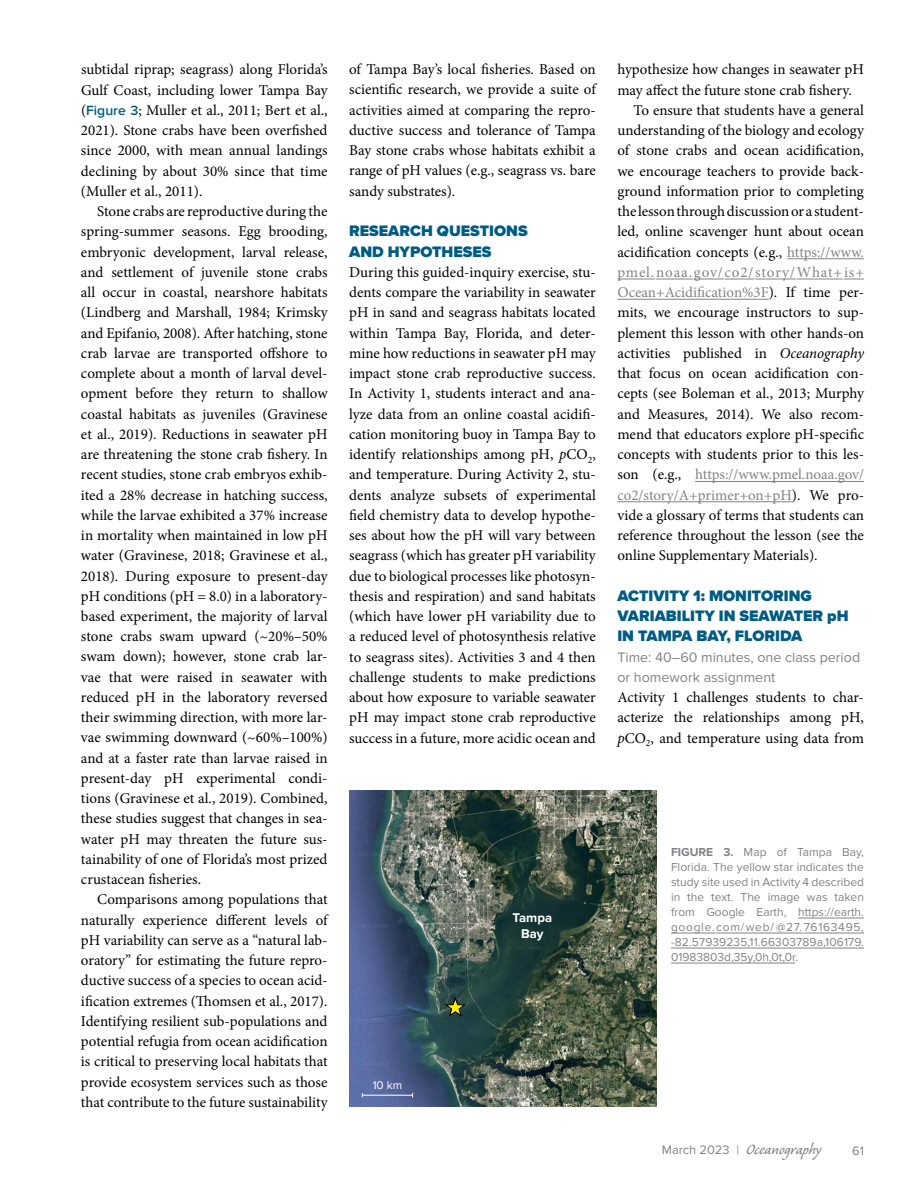
<style>
.page{position:relative;width:918px;height:1188px;background:#fff}
.page>*{position:absolute;margin:0;border:0;box-sizing:border-box;transform-origin:0 0}
.t1{font:18.75px "Caliban Std";color:#808285}
.t2{font:900 15.75px/20.2px "Proxima Nova";color:#005c83}
.t3{font:15px/20.2px "Minion Pro";color:#000;text-align:justify}
.t4{font:15px "Minion Pro";color:#808285}
.t5{font:15px "Minion Pro";letter-spacing:.055em;color:#808285}
.t6{font:14.25px/20.2px "Proxima Nova";color:#808285}
.t7{font:700 13.05px/16px "Proxima Nova";color:#fff;text-align:center}
.t8{font:12.75px "Proxima Nova";color:#808285}
.t9{font:12px/15px "Proxima Nova";letter-spacing:.01em;color:#808285;text-align:justify}
.t10{font:11.7px "Proxima Nova";color:#fff}
.s1{font-family:"Proxima Nova";font-weight:600;font-size:13.8px;color:#005c83}
.s2{font-style:italic}
.s3{color:#808285}
.s4{color:#000}
.s5{font-weight:700}
.s6{font-family:"Proxima Nova Regular 2";font-size:12.75px}
</style>
<div class="page">
<hr style="left:787px;top:258px;width:77px;height:1px;background:#808285">
<hr style="left:617px;top:279px;width:38px;height:1px;background:#808285">
<hr style="left:656px;top:279px;width:37px;height:1px;background:#808285">
<hr style="left:694px;top:279px;width:30px;height:1px;background:#808285">
<svg style="left:725px;top:279px;width:29px;height:1px"></svg>
<hr style="left:755px;top:279px;width:41px;height:1px;background:#808285">
<hr style="left:797px;top:279px;width:46px;height:1px;background:#808285">
<svg style="left:844px;top:279px;width:20px;height:1px"></svg>
<hr style="left:617px;top:299px;width:48px;height:1px;background:#808285">
<hr style="left:665px;top:299px;width:104px;height:1px;background:#808285">
<hr style="left:695px;top:481px;width:77px;height:1px;background:#808285">
<hr style="left:772px;top:481px;width:33px;height:1px;background:#808285">
<hr style="left:805px;top:481px;width:33px;height:1px;background:#808285">
<svg style="left:838px;top:481px;width:26px;height:1px"></svg>
<svg style="left:617px;top:501px;width:27px;height:1px"></svg>
<hr style="left:644px;top:501px;width:35px;height:1px;background:#808285">
<svg style="left:679px;top:501px;width:19px;height:1px"></svg>
<hr style="left:698px;top:501px;width:50px;height:1px;background:#808285">
<svg style="left:748px;top:501px;width:44px;height:1px"></svg>
<hr style="left:798px;top:918px;width:66px;height:1px;background:#808285">
<hr style="left:671px;top:933px;width:45px;height:1px;background:#808285">
<hr style="left:716px;top:933px;width:87px;height:1px;background:#808285">
<hr style="left:804px;top:933px;width:60px;height:1px;background:#808285">
<svg style="left:671px;top:948px;width:21px;height:1px"></svg>
<hr style="left:692px;top:948px;width:69px;height:1px;background:#808285">
<hr style="left:761px;top:948px;width:103px;height:1px;background:#808285">
<hr style="left:671px;top:963px;width:124px;height:1px;background:#808285">
<img style="left:349px;top:790px;width:307px;height:317px">
<svg style="left:444px;top:997px;width:23px;height:21px"></svg>
<hr style="left:362px;top:1095px;width:51px;height:1px;background:#fff">
<p class="t3" style="left:81px;top:59px;width:248px">subtidal riprap; seagrass) along Florida’s Gulf Coast, including lower Tampa Bay (<span class="s1">Figure 3</span>; Muller et al., 2011; Bert et al., 2021). Stone crabs have been overfished since 2000, with mean annual landings declining by about 30% since that time (Muller et al., 2011).</p>
<p class="t3" style="left:81px;top:201px;width:248px;text-indent:16px">Stone crabs are reproductive during the spring-summer seasons. Egg brooding, embryonic development, larval release, and settlement of juvenile stone crabs all occur in coastal, nearshore habitats (Lindberg and Marshall, 1984; Krimsky and Epifanio, 2008). After hatching, stone crab larvae are transported offshore to complete about a month of larval devel&shy;opment before they return to shallow coastal habitats as juveniles (Gravinese et al., 2019). Reductions in seawater pH are threatening the stone crab fishery. In recent studies, stone crab embryos exhib&shy;ited a 28% decrease in hatching success, while the larvae exhibited a 37% increase in mortality when maintained in low pH water (Gravinese, 2018; Gravinese et al., 2018). During exposure to present-day pH conditions (pH = 8.0) in a laboratory&shy;based experiment, the majority of larval stone crabs swam upward (~20%–50% swam down); however, stone crab lar&shy;vae that were raised in seawater with reduced pH in the laboratory reversed their swimming direction, with more lar&shy;vae swimming downward (~60%–100%) and at a faster rate than larvae raised in present-day pH experimental condi&shy;tions (Gravinese et al., 2019). Combined, these studies suggest that changes in sea&shy;water pH may threaten the future sus&shy;tainability of one of Florida’s most prized crustacean fisheries.</p>
<p class="t3" style="left:81px;top:890px;width:248px;text-indent:16px">Comparisons among populations that naturally experience different levels of pH variability can serve as a “natural lab&shy;oratory” for estimating the future repro&shy;ductive success of a species to ocean acid&shy;ification extremes (Thomsen et al., 2017).<br>Identifying resilient sub-populations and potential refugia from ocean acidification is critical to preserving local habitats that provide ecosystem services such as those that contribute to the future sustainability</p>
<p class="t3" style="left:349px;top:59px;width:248px">of Tampa Bay’s local fisheries. Based on scientific research, we provide a suite of activities aimed at comparing the repro&shy;ductive success and tolerance of Tampa Bay stone crabs whose habitats exhibit a range of pH values (e.g., seagrass vs. bare sandy substrates).</p>
<p class="t2" style="left:349px;top:221px;width:180px">RESEARCH QUESTIONS<br>AND HYPOTHESES</p>
<p class="t3" style="left:349px;top:262px;width:248px">During this guided-inquiry exercise, stu&shy;dents compare the variability in seawater pH in sand and seagrass habitats located within Tampa Bay, Florida, and deter&shy;mine how reductions in seawater pH may impact stone crab reproductive success.<br>In Activity 1, students interact and ana&shy;lyze data from an online coastal acidifi&shy;cation monitoring buoy in Tampa Bay to identify relationships among pH, <span class="s2">p</span>CO<sub>2</sub>, and temperature. During Activity 2, stu&shy;dents analyze subsets of experimental field chemistry data to develop hypothe&shy;ses about how the pH will vary between seagrass (which has greater pH variability due to biological processes like photosyn&shy;thesis and respiration) and sand habitats (which have lower pH variability due to a reduced level of photosynthesis relative to seagrass sites). Activities 3 and 4 then challenge students to make predictions about how exposure to variable seawater pH may impact stone crab reproductive success in a future, more acidic ocean and</p>
<p class="t3" style="left:617px;top:59px;width:248px">hypothesize how changes in seawater pH</p>
<p class="t3" style="left:617px;top:80px;width:236px">may affect the future stone crab fishery.</p>
<p class="t3" style="left:634px;top:100px;width:232px">To ensure that students have a general</p>
<p class="t3" style="left:617px;top:120px;width:248px">understanding of the biology and ecology</p>
<p class="t3" style="left:617px;top:140px;width:248px">of stone crabs and ocean acidification,</p>
<p class="t3" style="left:617px;top:161px;width:248px">we encourage teachers to provide back-</p>
<p class="t3" style="left:617px;top:181px;width:248px">ground information prior to completing</p>
<p class="t3" style="left:617px;top:201px;width:248px">the lesson through discussion or a student-</p>
<p class="t3" style="left:617px;top:221px;width:248px">led, online scavenger hunt about ocean</p>
<p class="t3" style="left:617px;top:242px;width:248px">acidification concepts (e.g., <span class="s3">https://www.</span></p>
<p class="t5" style="left:617px;top:262px;width:248px">pmel.noaa.gov/co2/story/What+is+</p>
<p class="t4" style="left:617px;top:282px;width:248px">Ocean+Acidification%3F<span class="s4">). If time per-</span></p>
<p class="t3" style="left:617px;top:302px;width:248px">mits, we encourage instructors to sup-</p>
<p class="t3" style="left:617px;top:323px;width:248px">plement this lesson with other hands-on</p>
<p class="t3" style="left:617px;top:343px;width:248px">activities published in <span class="s2">Oceanography</span></p>
<p class="t3" style="left:617px;top:363px;width:248px">that focus on ocean acidification con-</p>
<p class="t3" style="left:617px;top:383px;width:248px">cepts (see Boleman et al., 2013; Murphy</p>
<p class="t3" style="left:617px;top:404px;width:248px">and Measures, 2014). We also recom-</p>
<p class="t3" style="left:617px;top:424px;width:248px">mend that educators explore pH-specific</p>
<p class="t3" style="left:617px;top:444px;width:248px">concepts with students prior to this les-</p>
<p class="t4" style="left:617px;top:464px;width:248px"><span class="s4">son (e.g.,</span> https://www.pmel.noaa.gov/</p>
<p class="t4" style="left:617px;top:485px;width:248px">co2/story/A+primer+on+pH<span class="s4">). We pro-</span></p>
<p class="t3" style="left:617px;top:505px;width:248px">vide a glossary of terms that students can</p>
<p class="t3" style="left:617px;top:525px;width:248px">reference throughout the lesson (see the</p>
<p class="t3" style="left:617px;top:545px;width:202px">online Supplementary Materials).</p>
<p class="t2" style="left:617px;top:585px;width:233px">ACTIVITY 1: MONITORING<br>VARIABILITY IN SEAWATER pH<br>IN TAMPA BAY, FLORIDA</p>
<p class="t6" style="left:617px;top:647px;width:244px">Time: 40–60 minutes, one class period or homework assignment</p>
<p class="t3" style="left:617px;top:687px;width:248px">Activity 1 challenges students to char&shy;acterize the relationships among pH, <span class="s2">p</span>CO<sub>2</sub>, and temperature using data from</p>
<p class="t7" style="left:513px;top:910px;width:41px">Tampa<br>Bay</p>
<p class="t9" style="left:671px;top:844px;width:194px"><span class="s5">FIGURE 3.</span> Map of Tampa Bay, Florida. The yellow star indicates the study site used in Activity 4 described in the text. The image was taken from Google Earth, https://earth. google.com/web/@27.76163495, -82.57939235,11.66303789a,106179.<br>01983803d,35y,0h,0t,0r.</p>
<p class="t10" style="left:373px;top:1078px;width:31px">10 km</p>
<p class="t1" style="left:662px;top:1140px;width:161px"><span class="s6">March 2023 |</span> Oceanography</p>
<p class="t8" style="left:852px;top:1143px;width:13px">61</p>
</div>
